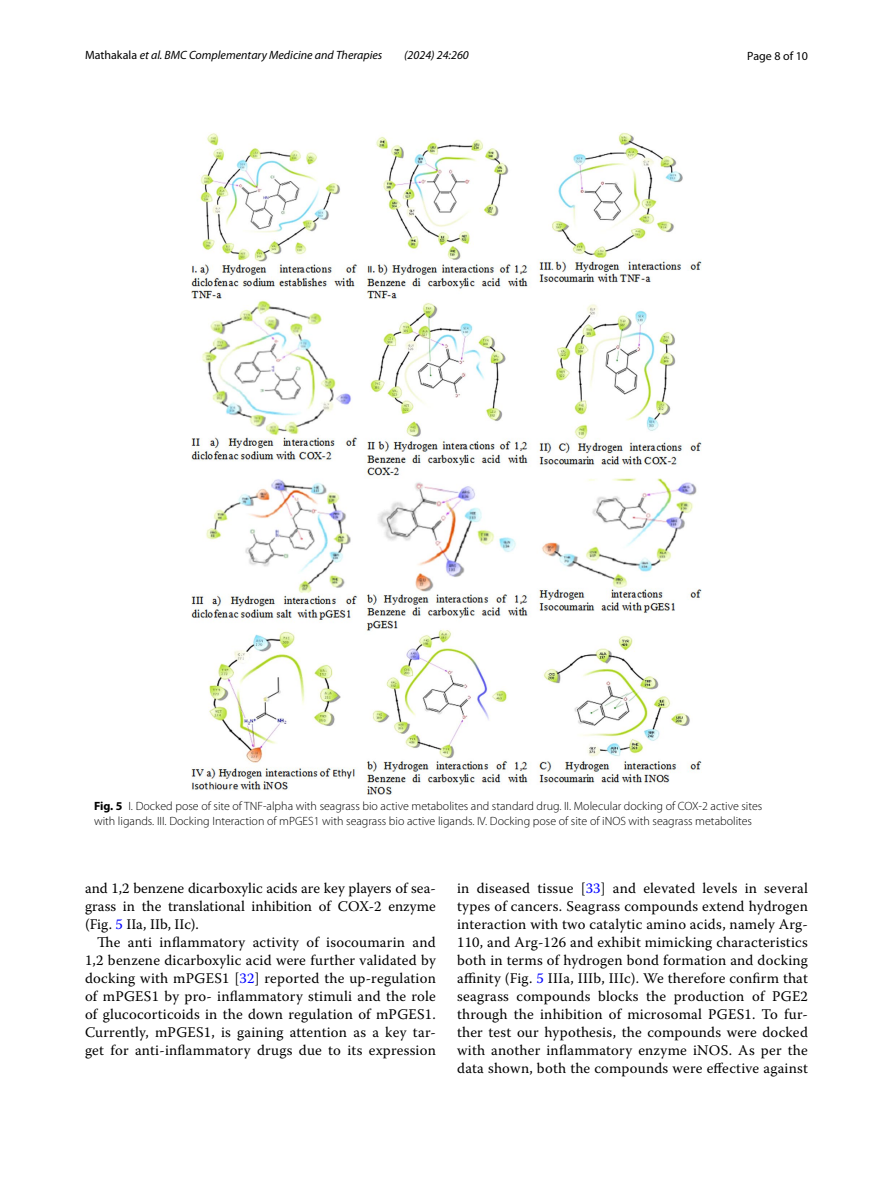
<style>
.page{position:relative;width:893px;height:1187px;background:#fff}
.page>*{position:absolute;margin:0;border:0;box-sizing:border-box;transform-origin:0 0}
.t1{font:14.7px/18px "Warnock Pro";letter-spacing:.015em;color:#000;text-align:justify}
.t2{font:300 12px/15px "Myriad Pro";color:#000}
.t3{font:italic 12px "Myriad Pro";color:#000}
.t4{font:12px "Myriad Pro";color:#000}
.s1{font-style:normal}
.s2{font-weight:700}
.s3{color:#00f}
</style>
<div class="page">
<img style="left:191px;top:133px;width:511px;height:661px">
<p class="t3" style="left:85px;top:48px;width:299px"><span class="s1">Mathakala</span> et al. BMC Complementary Medicine and Therapies</p>
<p class="t3" style="left:404px;top:48px;width:66px">(2024) 24:260</p>
<p class="t4" style="left:747px;top:48px;width:62px">Page 8 of 10</p>
<p class="t2" style="left:94px;top:798px;width:670px"><span class="s2">Fig. 5</span> I. Docked pose of site of TNF-alpha with seagrass bio active metabolites and standard drug. II. Molecular docking of COX-2 active sites with ligands. III. Docking Interaction of mPGES1 with seagrass bio active ligands. IV. Docking pose of site of iNOS with seagrass metabolites</p>
<p class="t1" style="left:85px;top:878px;width:352px">and 1,2 benzene dicarboxylic acids are key players of sea&shy;grass in the translational inhibition of COX-2 enzyme (Fig. <span class="s3">5</span> IIa, IIb, IIc).</p>
<p class="t1" style="left:85px;top:932px;width:352px;text-indent:12px">The anti inflammatory activity of isocoumarin and 1,2 benzene dicarboxylic acid were further validated by docking with mPGES1 [<span class="s3">32</span>] reported the up-regulation of mPGES1 by pro- inflammatory stimuli and the role of glucocorticoids in the down regulation of mPGES1.<br>Currently, mPGES1, is gaining attention as a key tar&shy;get for anti-inflammatory drugs due to its expression</p>
<p class="t1" style="left:457px;top:878px;width:352px">in diseased tissue [<span class="s3">33</span>] and elevated levels in several types of cancers. Seagrass compounds extend hydrogen interaction with two catalytic amino acids, namely Arg-110, and Arg-126 and exhibit mimicking characteristics both in terms of hydrogen bond formation and docking affinity (Fig. <span class="s3">5</span> IIIa, IIIb, IIIc). We therefore confirm that seagrass compounds blocks the production of PGE2 through the inhibition of microsomal PGES1. To fur&shy;ther test our hypothesis, the compounds were docked with another inflammatory enzyme iNOS. As per the data shown, both the compounds were effective against</p>
</div>
